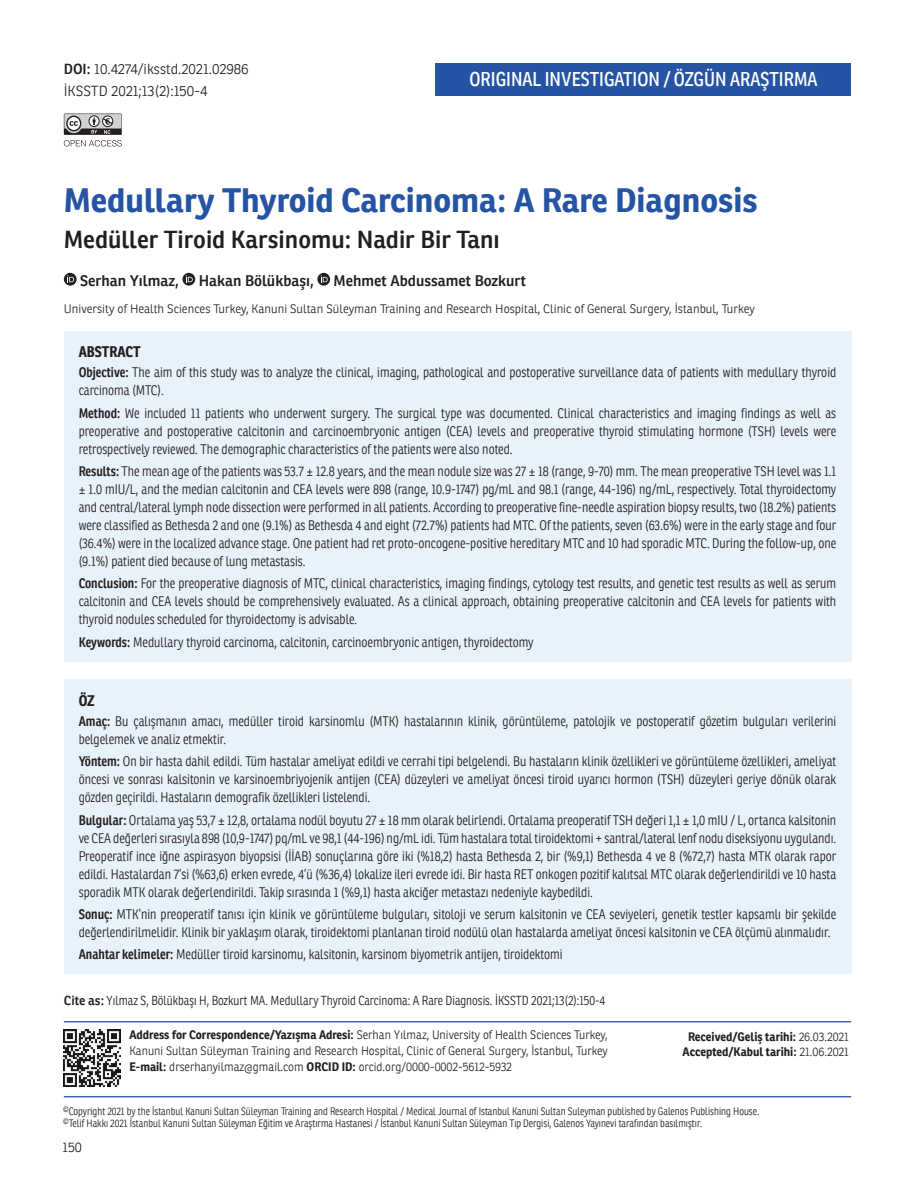
<style>
.page{position:relative;width:915px;height:1191px;background:#fff}
.page>*{position:absolute;margin:0;border:0;box-sizing:border-box;transform-origin:0 0}
._1__BASLIK{font:700 33px "Ronnia";color:#2654a4}
._2__BASLIK{font:600 24px "Ronnia";color:#231f20}
.TARZ{font:19.5px "Ronnia Cond";color:#fff}
.YAZARLAR{font:600 15px "Ronnia";color:#231f20}
.ÖZ_BASLIK{font:700 15px "Ronnia Cond";color:#231f20}
.DOİ{font:300 14.25px "Ronnia";color:#231f20}
.SAYFA_NO_UST{font:300 14.25px "Ronnia";color:#231f20}
.OZET{font:300 13.5px/18px "Ronnia Cond";color:#231f20;text-align:justify}
.t1{font:300 13.5px "Ronnia";color:#231f20}
.CİTE{font:300 12.75px "Ronnia Cond";color:#231f20}
.KURUM{font:300 12px/15.8px "Ronnia";color:#231f20;scale:.95 1}
.KURUM-2{font:300 12px "Ronnia";color:#231f20}
.t2{font:700 12px "Ronnia";color:#231f20;scale:.95 1}
.t3{font:300 10.5px/12px "Ronnia Cond";color:#231f20}
.s1{font-weight:600}
.s2{font-family:"Ronnia";font-weight:600}
.s3{font-weight:700}
.s4{font-weight:300}
</style>
<div class="page">
<svg style="left:64px;top:273px;width:13px;height:13px"></svg>
<svg style="left:67px;top:275px;width:7px;height:7px"></svg>
<svg style="left:182px;top:273px;width:13px;height:13px"></svg>
<svg style="left:186px;top:275px;width:7px;height:7px"></svg>
<svg style="left:317px;top:273px;width:13px;height:13px"></svg>
<svg style="left:320px;top:275px;width:7px;height:7px"></svg>
<div style="left:435px;top:64px;width:415px;height:32px;background:#2654a4"></div>
<svg style="left:64px;top:114px;width:58px;height:32px"></svg>
<hr style="left:64px;top:1021px;width:786px;height:1px;background:#2654a4">
<hr style="left:64px;top:1096px;width:786px;height:1px;background:#2654a4">
<img style="left:64px;top:1030px;width:56px;height:56px">
<div style="left:64px;top:331px;width:786px;height:330px;background:#e8f2fa"></div>
<div style="left:64px;top:679px;width:786px;height:295px;background:#e8f2fa"></div>
<p class="DOİ" style="left:64px;top:61px;width:186px"><span class="s1">DOI:</span> 10.4274/iksstd.2021.02986</p>
<p class="SAYFA_NO_UST" style="left:64px;top:82px;width:145px">İKSSTD 2021;13(2):150-4</p>
<p class="TARZ" style="left:469px;top:67px;width:349px">ORIGINAL INVESTIGATION / ÖZGÜN ARAŞTIRMA</p>
<p class="_1__BASLIK" style="left:64px;top:179px;width:695px">Medullary Thyroid Carcinoma: A Rare Diagnosis</p>
<p class="_2__BASLIK" style="left:64px;top:225px;width:437px">Medüller Tiroid Karsinomu: Nadir Bir Tanı</p>
<p class="YAZARLAR" style="left:80px;top:271px;width:100px">Serhan Yılmaz,</p>
<p class="YAZARLAR" style="left:199px;top:271px;width:117px">Hakan Bölükbaşı,</p>
<p class="YAZARLAR" style="left:333px;top:271px;width:194px">Mehmet Abdussamet Bozkurt</p>
<p class="KURUM-2" style="left:64px;top:301px;width:692px">University of Health Sciences Turkey, Kanuni Sultan Süleyman Training and Research Hospital, Clinic of General Surgery, İstanbul, Turkey</p>
<p class="ÖZ_BASLIK" style="left:79px;top:342px;width:63px">ABSTRACT</p>
<p class="OZET" style="left:79px;top:364px;width:758px"><span class="s1">Objective:</span> The aim of this study was to analyze the clinical, imaging, pathological and postoperative surveillance data of patients with medullary thyroid carcinoma (MTC).</p>
<p class="OZET" style="left:79px;top:404px;width:758px"><span class="s1">Method:</span> We included 11 patients who underwent surgery. The surgical type was documented. Clinical characteristics and imaging findings as well as preoperative and postoperative calcitonin and carcinoembryonic antigen (CEA) levels and preoperative thyroid stimulating hormone (TSH) levels were retrospectively reviewed. The demographic characteristics of the patients were also noted.</p>
<p class="OZET" style="left:79px;top:462px;width:758px"><span class="s1">Results:</span> The mean age of the patients was 53.7 ± 12.8 years, and the mean nodule size was 27 ± 18 (range, 9-70) mm. The mean preoperative TSH level was 1.1 ± 1.0 mIU/L, and the median calcitonin and CEA levels were 898 (range, 10.9-1747) pg/mL and 98.1 (range, 44-196) ng/mL, respectively. Total thyroidectomy and central/lateral lymph node dissection were performed in all patients. According to preoperative fine-needle aspiration biopsy results, two (18.2%) patients were classified as Bethesda 2 and one (9.1%) as Bethesda 4 and eight (72.7%) patients had MTC. Of the patients, seven (63.6%) were in the early stage and four (36.4%) were in the localized advance stage. One patient had ret proto-oncogene-positive hereditary MTC and 10 had sporadic MTC. During the follow-up, one (9.1%) patient died because of lung metastasis.</p>
<p class="OZET" style="left:79px;top:574px;width:758px"><span class="s1">Conclusion:</span> For the preoperative diagnosis of MTC, clinical characteristics, imaging findings, cytology test results, and genetic test results as well as serum calcitonin and CEA levels should be comprehensively evaluated. As a clinical approach, obtaining preoperative calcitonin and CEA levels for patients with thyroid nodules scheduled for thyroidectomy is advisable.</p>
<p class="OZET" style="left:79px;top:633px;width:456px"><span class="s1">Keywords:</span> Medullary thyroid carcinoma, calcitonin, carcinoembryonic antigen, thyroidectomy</p>
<p class="ÖZ_BASLIK" style="left:79px;top:691px;width:17px">ÖZ</p>
<p class="OZET" style="left:79px;top:712px;width:758px"><span class="s1">Amaç:</span> Bu çalışmanın amacı, medüller tiroid karsinomlu (MTK) hastalarının klinik, görüntüleme, patolojik ve postoperatif gözetim bulguları verilerini belgelemek ve analiz etmektir.</p>
<p class="OZET" style="left:79px;top:752px;width:758px"><span class="s1">Yöntem:</span> On bir hasta dahil edildi. Tüm hastalar ameliyat edildi ve cerrahi tipi belgelendi. Bu hastaların klinik özellikleri ve görüntüleme özellikleri, ameliyat öncesi ve sonrası kalsitonin ve karsinoembriyojenik antijen (CEA) düzeyleri ve ameliyat öncesi tiroid uyarıcı hormon (TSH) düzeyleri geriye dönük olarak gözden geçirildi. Hastaların demografik özellikleri listelendi.</p>
<p class="OZET" style="left:79px;top:811px;width:758px"><span class="s1">Bulgular:</span> Ortalama yaş 53,7 ± 12,8, ortalama nodül boyutu 27 ± 18 mm olarak belirlendi. Ortalama preoperatif TSH değeri 1,1 ± 1,0 mIU / L, ortanca kalsitonin ve CEA değerleri sırasıyla 898 (10,9-1747) pq/mL ve 98,1 (44-196) ng/mL idi. Tüm hastalara total tiroidektomi + santral/lateral lenf nodu diseksiyonu uygulandı.<br>Preoperatif ince iğne aspirasyon biyopsisi (İİAB) sonuçlarına göre iki (%18,2) hasta Bethesda 2, bir (%9,1) Bethesda 4 ve 8 (%72,7) hasta MTK olarak rapor edildi. Hastalardan 7’si (%63,6) erken evrede, 4’ü (%36,4) lokalize ileri evrede idi. Bir hasta RET onkogen pozitif kalıtsal MTC olarak değerlendirildi ve 10 hasta sporadik MTK olarak değerlendirildi. Takip sırasında 1 (%9,1) hasta akciğer metastazı nedeniyle kaybedildi.</p>
<p class="OZET" style="left:79px;top:905px;width:758px"><span class="s1">Sonuç:</span> MTK’nin preoperatif tanısı için klinik ve görüntüleme bulguları, sitoloji ve serum kalsitonin ve CEA seviyeleri, genetik testler kapsamlı bir şekilde değerlendirilmelidir. Klinik bir yaklaşım olarak, tiroidektomi planlanan tiroid nodülü olan hastalarda ameliyat öncesi kalsitonin ve CEA ölçümü alınmalıdır.</p>
<p class="OZET" style="left:79px;top:945px;width:485px"><span class="s1">Anahtar kelimeler:</span> Medüller tiroid karsinomu, kalsitonin, karsinom biyometrik antijen, tiroidektomi</p>
<p class="CİTE" style="left:64px;top:993px;width:543px"><span class="s2">Cite as:</span> Yılmaz S, Bölükbaşı H, Bozkurt MA. Medullary Thyroid Carcinoma: A Rare Diagnosis. İKSSTD 2021;13(2):150-4</p>
<p class="KURUM" style="left:129px;top:1027px;width:504px"><span class="s3">Address for Correspondence/Yazışma Adresi:</span> Serhan Yılmaz, University of Health Sciences Turkey,<br>Kanuni Sultan Süleyman Training and Research Hospital, Clinic of General Surgery, İstanbul, Turkey</p>
<p class="KURUM" style="left:129px;top:1058px;width:404px"><span class="s3">E-mail:</span> drserhanyilmaz@gmail.com <span class="s3">ORCID ID:</span> orcid.org/0000-0002-5612-5932</p>
<p class="t2" style="left:688px;top:1028px;width:170px">Received/Geliş tarihi: <span class="s4">26.03.2021</span></p>
<p class="t2" style="left:682px;top:1044px;width:176px">Accepted/Kabul tarihi: <span class="s4">21.06.2021</span></p>
<p class="t3" style="left:63px;top:1105px;width:697px"><sup>©</sup>Copyright 2021 by the İstanbul Kanuni Sultan Süleyman Training and Research Hospital / Medical Journal of Istanbul Kanuni Sultan Suleyman published by Galenos Publishing House. <sup>©</sup>Telif Hakkı 2021 İstanbul Kanuni Sultan Süleyman Eğitim ve Araştırma Hastanesi / İstanbul Kanuni Sultan Süleyman Tıp Dergisi, Galenos Yayınevi tarafından basılmıştır.</p>
<p class="t1" style="left:62px;top:1139px;width:21px">150</p>
</div>
